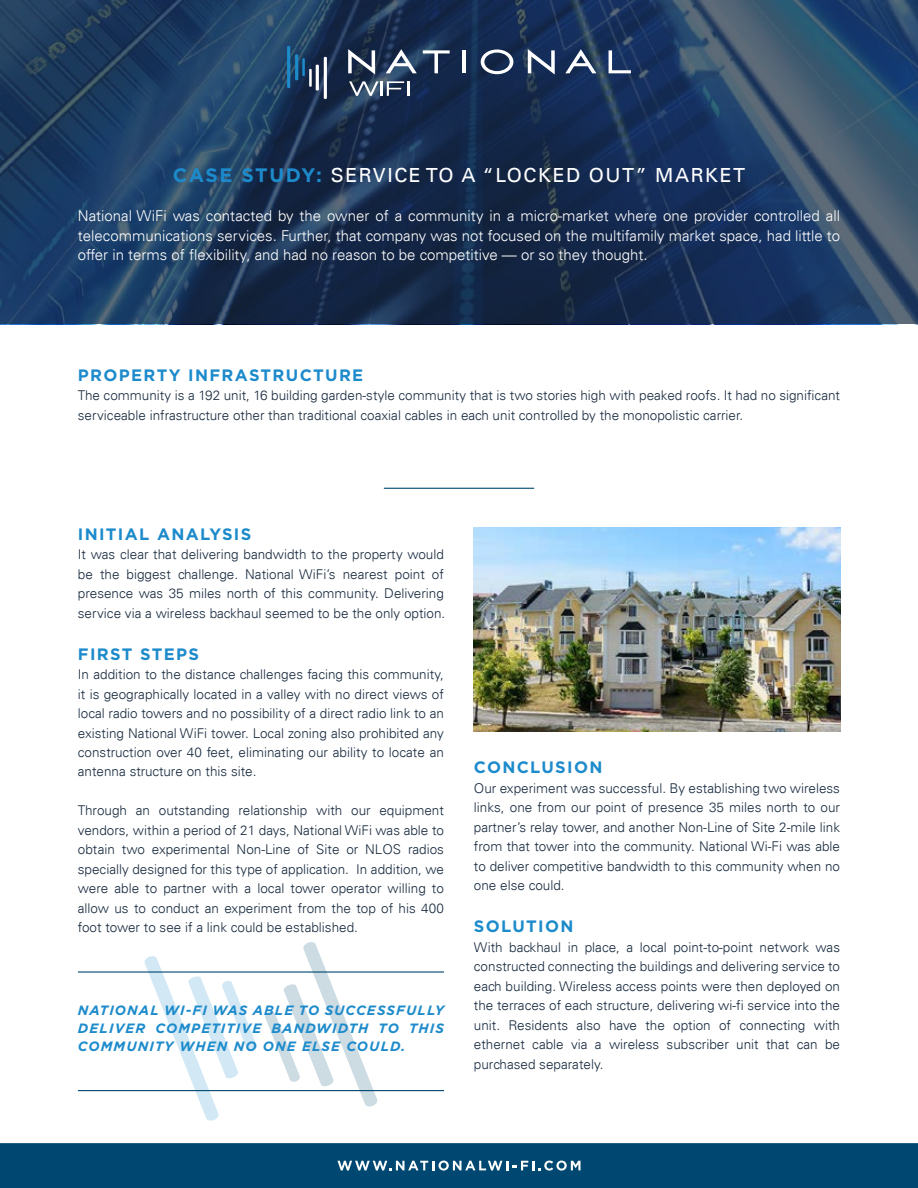
<style>
.page{position:relative;width:918px;height:1188px;background:#fff}
.page>*{position:absolute;margin:0;border:0;box-sizing:border-box;transform-origin:0 0}
.t1{font:19.5px "Univers LT";letter-spacing:.08em;color:#fff}
.t2{font:700 16.5px "Gotham";letter-spacing:.08em;color:#1d8bcb}
.t3{font:300 15px/19.5px "Univers LT";color:#fff;text-align:justify}
.t4{font:300 13.5px/19.5px "Univers LT";color:#192b3f;text-align:justify}
.t5{font:italic 700 13.5px/18px "Gotham";letter-spacing:.08em;color:#1d8bcb;text-align:justify}
.s1{font-family:"Gotham";font-weight:700;color:#1d8bcb}
</style>
<div class="page">
<svg style="left:0;top:0;width:918px;height:324px;background:#1f395b"></svg>
<svg style="left:349px;top:81px;width:55px;height:15px"></svg>
<hr style="left:407px;top:81px;width:3px;height:15px;background:#fff">
<svg style="left:348px;top:49px;width:27px;height:26px"></svg>
<svg style="left:423px;top:50px;width:27px;height:23px"></svg>
<hr style="left:462px;top:50px;width:4px;height:23px;background:#fff">
<svg style="left:481px;top:50px;width:32px;height:24px"></svg>
<svg style="left:528px;top:49px;width:27px;height:26px"></svg>
<svg style="left:609px;top:50px;width:22px;height:23px"></svg>
<svg style="left:386px;top:49px;width:31px;height:24px"></svg>
<svg style="left:565px;top:49px;width:31px;height:24px"></svg>
<hr style="left:302px;top:58px;width:3px;height:18px;background:#1d8bcb">
<svg style="left:295px;top:54px;width:3px;height:26px"></svg>
<hr style="left:287px;top:46px;width:3px;height:42px;background:#1d8bcb">
<hr style="left:309px;top:69px;width:3px;height:18px;background:#fff">
<svg style="left:316px;top:65px;width:3px;height:26px"></svg>
<hr style="left:324px;top:57px;width:3px;height:42px;background:#fff">
<div style="left:0;top:1143px;width:918px;height:45px;background:#004871"></div>
<svg style="left:337px;top:1161px;width:244px;height:10px"></svg>
<hr style="left:384px;top:488px;width:150px;height:1px;background:#004871">
<img style="left:474px;top:527px;width:366px;height:204px">
<svg style="left:145px;top:956px;width:112px;height:165px"></svg>
<svg style="left:265px;top:942px;width:112px;height:165px"></svg>
<hr style="left:78px;top:971px;width:366px;height:2px;background:#004871">
<hr style="left:78px;top:1090px;width:366px;height:1px;background:#004871">
<h1 class="t1" style="left:173px;top:164px;width:574px"><span class="s1">CASE STUDY:</span> SERVICE TO A “LOCKED OUT” MARKET</h1>
<p class="t3" style="left:78px;top:206px;width:764px">National WiFi was contacted by the owner of a community in a micro-market where one provider controlled all telecommunications services. Further, that company was not focused on the multifamily market space, had little to offer in terms of flexibility, and had no reason to be competitive — or so they thought.</p>
<p class="t2" style="left:78px;top:364px;width:287px">PROPERTY INFRASTRUCTURE</p>
<p class="t4" style="left:78px;top:386px;width:764px">The community is a 192 unit, 16 building garden-style community that is two stories high with peaked roofs. It had no significant serviceable infrastructure other than traditional coaxial cables in each unit controlled by the monopolistic carrier.</p>
<p class="t2" style="left:78px;top:523px;width:175px">INITIAL ANALYSIS</p>
<p class="t4" style="left:78px;top:545px;width:369px">It was clear that delivering bandwidth to the property would be the biggest challenge. National WiFi’s nearest point of presence was 35 miles north of this community. Delivering service via a wireless backhaul seemed to be the only option.</p>
<p class="t2" style="left:78px;top:643px;width:123px">FIRST STEPS</p>
<p class="t4" style="left:78px;top:665px;width:368px">In addition to the distance challenges facing this community, it is geographically located in a valley with no direct views of local radio towers and no possibility of a direct radio link to an existing National WiFi tower. Local zoning also prohibited any construction over 40 feet, eliminating our ability to locate an antenna structure on this site.</p>
<p class="t4" style="left:78px;top:801px;width:368px">Through an outstanding relationship with our equipment vendors, within a period of 21 days, National WiFi was able to obtain two experimental Non-Line of Site or NLOS radios specially designed for this type of application. In addition, we were able to partner with a local tower operator willing to allow us to conduct an experiment from the top of his 400 foot tower to see if a link could be established.</p>
<p class="t5" style="left:78px;top:1001px;width:368px">NATIONAL WI-FI WAS ABLE TO SUCCESSFULLY DELIVER COMPETITIVE BANDWIDTH TO THIS COMMUNITY WHEN NO ONE ELSE COULD.</p>
<p class="t2" style="left:474px;top:756px;width:130px">CONCLUSION</p>
<p class="t4" style="left:474px;top:778px;width:368px">Our experiment was successful. By establishing two wireless links, one from our point of presence 35 miles north to our partner’s relay tower, and another Non-Line of Site 2-mile link from that tower into the community. National Wi-Fi was able to deliver competitive bandwidth to this community when no one else could.</p>
<p class="t2" style="left:474px;top:915px;width:101px">SOLUTION</p>
<p class="t4" style="left:474px;top:937px;width:368px">With backhaul in place, a local point-to-point network was constructed connecting the buildings and delivering service to each building. Wireless access points were then deployed on the terraces of each structure, delivering wi-fi service into the unit. Residents also have the option of connecting with ethernet cable via a wireless subscriber unit that can be purchased separately.</p>
</div>
